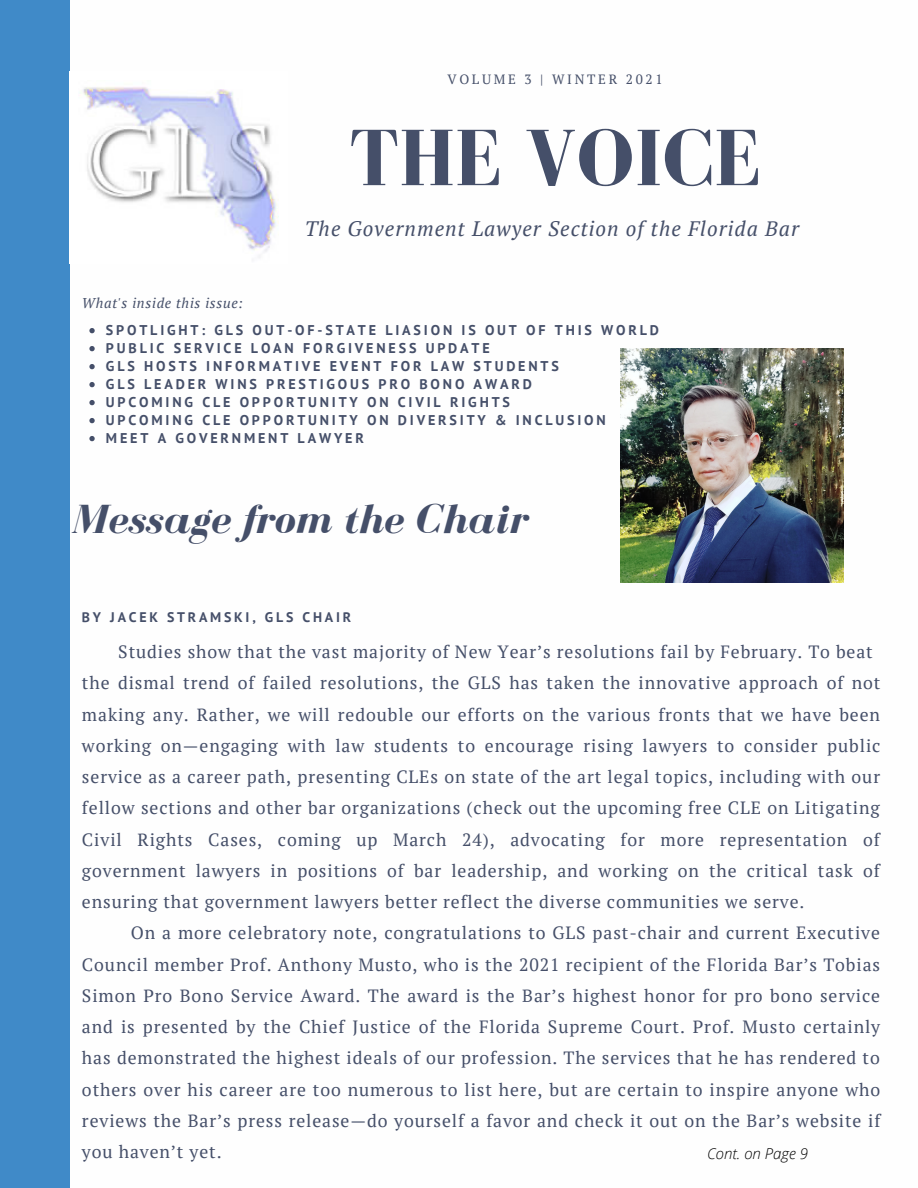
<style>
.page{position:relative;width:918px;height:1188px;background:#fff}
.page>*{position:absolute;margin:0;border:0;box-sizing:border-box;transform-origin:0 0}
.t1{font:700 82.05px "Bodoni FLF";color:#454f69}
.t2{font:italic 700 42px "Bodoni FLF";color:#454f69}
.t3{font:italic 20.85px "PT Serif";letter-spacing:.05em;color:#454f69}
.t4{font:17.7px/31.2px "PT Serif";letter-spacing:.05em;color:#454f69;text-align:justify}
.t5{font:italic 300 15px "Open Sans";color:#000}
.t6{font:700 14.1px "PT Sans";letter-spacing:.2em;color:#454f69}
.t7{font:italic 14.1px "PT Serif";letter-spacing:.05em;color:#454f69}
.t8{font:700 13.95px "PT Sans";letter-spacing:.2em;color:#454f69}
.t9{font:13.35px "PT Serif";letter-spacing:.2em;color:#454f69}
</style>
<div class="page">
<div style="left:0;top:0;width:70px;height:1188px;background:#408ac8"></div>
<img style="left:83px;top:87px;width:196px;height:171px">
<svg style="left:89px;top:328px;width:6px;height:5px"></svg>
<svg style="left:89px;top:346px;width:6px;height:5px"></svg>
<svg style="left:89px;top:364px;width:6px;height:5px"></svg>
<svg style="left:89px;top:382px;width:6px;height:5px"></svg>
<svg style="left:89px;top:400px;width:6px;height:5px"></svg>
<svg style="left:89px;top:418px;width:6px;height:5px"></svg>
<svg style="left:89px;top:436px;width:6px;height:5px"></svg>
<img style="left:620px;top:348px;width:223px;height:234px">
<p class="t9" style="left:447px;top:70px;width:217px">VOLUME 3 | WINTER 2021</p>
<p class="t7" style="left:82px;top:294px;width:163px">What's inside this issue:</p>
<p class="t1" style="left:349px;top:113px;width:413px">THE VOICE</p>
<p class="t3" style="left:305px;top:214px;width:496px">The Government Lawyer Section of the Florida Bar</p>
<p class="t6" style="left:106px;top:321px;width:555px">SPOTLIGHT: GLS OUT-OF-STATE LIASION IS OUT OF THIS WORLD</p>
<p class="t6" style="left:106px;top:339px;width:385px">PUBLIC SERVICE LOAN FORGIVENESS UPDATE</p>
<p class="t6" style="left:106px;top:357px;width:454px">GLS HOSTS INFORMATIVE EVENT FOR LAW STUDENTS</p>
<p class="t6" style="left:106px;top:375px;width:427px">GLS LEADER WINS PRESTIGOUS PRO BONO AWARD</p>
<p class="t6" style="left:106px;top:393px;width:406px">UPCOMING CLE OPPORTUNITY ON CIVIL RIGHTS</p>
<p class="t6" style="left:106px;top:411px;width:501px">UPCOMING CLE OPPORTUNITY ON DIVERSITY &amp; INCLUSION</p>
<p class="t6" style="left:106px;top:429px;width:259px">MEET A GOVERNMENT LAWYER</p>
<p class="t2" style="left:72px;top:497px;width:456px">Message from the Chair</p>
<p class="t8" style="left:82px;top:608px;width:271px">BY JACEK STRAMSKI, GLS CHAIR</p>
<p class="t4" style="left:118px;top:636px;width:756px">Studies show that the vast majority of New Year’s resolutions fail by February. To beat</p>
<p class="t4" style="left:82px;top:667px;width:800px">the dismal trend of failed resolutions, the GLS has taken the innovative approach of not making any. Rather, we will redouble our efforts on the various fronts that we have been working on—engaging with law students to encourage rising lawyers to consider public service as a career path, presenting CLEs on state of the art legal topics, including with our fellow sections and other bar organizations (check out the upcoming free CLE on Litigating Civil Rights Cases, coming up March 24), advocating for more representation of government lawyers in positions of bar leadership, and working on the critical task of ensuring that government lawyers better reflect the diverse communities we serve.</p>
<p class="t4" style="left:82px;top:917px;width:800px;text-indent:49px">On a more celebratory note, congratulations to GLS past-chair and current Executive Council member Prof. Anthony Musto, who is the 2021 recipient of the Florida Bar’s Tobias Simon Pro Bono Service Award. The award is the Bar’s highest honor for pro bono service and is presented by the Chief Justice of the Florida Supreme Court. Prof. Musto certainly has demonstrated the highest ideals of our profession. The services that he has rendered to others over his career are too numerous to list here, but are certain to inspire anyone who reviews the Bar’s press release—do yourself a favor and check it out on the Bar’s website if you haven’t yet.</p>
<p class="t5" style="left:707px;top:1143px;width:102px">Cont. on Page 9</p>
</div>
